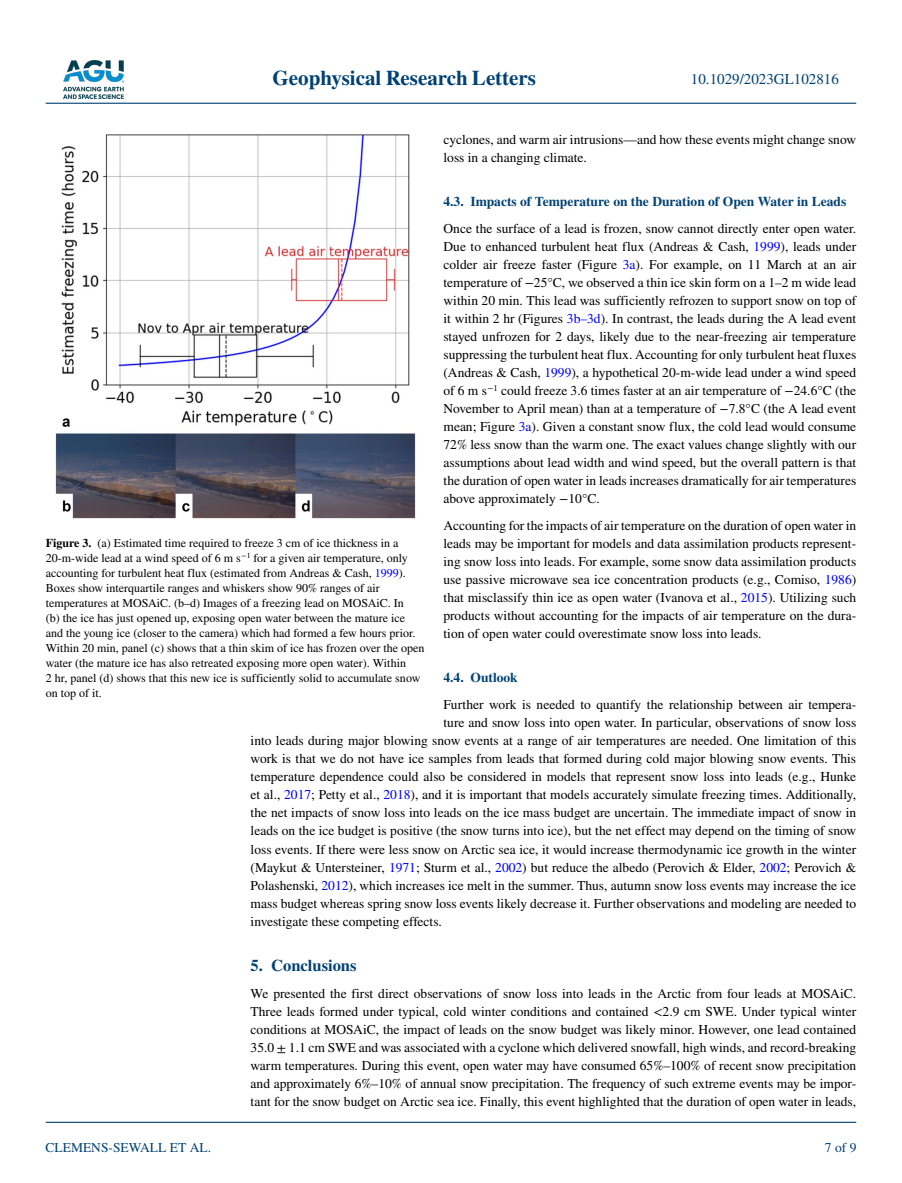
<style>
.page{position:relative;width:902px;height:1183px;background:#fff}
.page>*{position:absolute;margin:0;border:0;box-sizing:border-box;transform-origin:0 0}
.t1{font:700 21px "STIX";color:#004174}
.t2{font:700 16.5px "STIX";color:#004174}
.t3{font:15px "STIX";color:#004174}
.t4{font:13.5px/18px "STIX";color:#000;text-align:justify}
.t5{font:700 13.5px "STIX";color:#004174}
.t6{font:13.5px "STIX";color:#004174}
.t7{font:12px/15px "STIX";color:#000}
.s1{color:#00f}
.s2{font-weight:700}
</style>
<div class="page">
<img style="left:63px;top:60px;width:60px;height:39px">
<hr style="left:46px;top:103px;width:810px;height:1px;background:#004174">
<hr style="left:46px;top:1121px;width:810px;height:1px;background:#004174">
<img style="left:56px;top:134px;width:359px;height:384px">
<h1 class="t1" style="left:272px;top:66px;width:265px">Geophysical Research Letters</h1>
<p class="t3" style="left:691px;top:69px;width:149px">10.1029/2023GL102816</p>
<p class="t4" style="left:443px;top:131px;width:414px">cyclones, and warm air intrusions—and how these events might change snow loss in a changing climate.</p>
<p class="t5" style="left:443px;top:193px;width:404px">4.3. Impacts of Temperature on the Duration of Open Water in Leads</p>
<p class="t4" style="left:443px;top:220px;width:414px">Once the surface of a lead is frozen, snow cannot directly enter open water.<br>Due to enhanced turbulent heat flux (Andreas &amp; Cash, <span class="s1">1999</span>), leads under colder air freeze faster (Figure <span class="s1">3a</span>). For example, on 11 March at an air temperature of −25°C, we observed a thin ice skin form on a 1–2 m wide lead within 20 min. This lead was sufficiently refrozen to support snow on top of it within 2 hr (Figures <span class="s1">3b–3d</span>). In contrast, the leads during the A lead event stayed unfrozen for 2 days, likely due to the near-freezing air temperature suppressing the turbulent heat flux. Accounting for only turbulent heat fluxes (Andreas &amp; Cash, <span class="s1">1999</span>), a hypothetical 20-m-wide lead under a wind speed of 6 m s<sup>−1</sup> could freeze 3.6 times faster at an air temperature of −24.6°C (the November to April mean) than at a temperature of −7.8°C (the A lead event mean; Figure <span class="s1">3a</span>). Given a constant snow flux, the cold lead would consume 72% less snow than the warm one. The exact values change slightly with our assumptions about lead width and wind speed, but the overall pattern is that the duration of open water in leads increases dramatically for air temperatures above approximately −10°C.</p>
<p class="t4" style="left:443px;top:517px;width:414px">Accounting for the impacts of air temperature on the duration of open water in leads may be important for models and data assimilation products represent&shy;ing snow loss into leads. For example, some snow data assimilation products use passive microwave sea ice concentration products (e.g., Comiso, <span class="s1">1986</span>) that misclassify thin ice as open water (Ivanova et al., <span class="s1">2015</span>). Utilizing such products without accounting for the impacts of air temperature on the dura&shy;tion of open water could overestimate snow loss into leads.</p>
<p class="t5" style="left:443px;top:669px;width:76px">4.4. Outlook</p>
<p class="t4" style="left:443px;top:696px;width:414px">Further work is needed to quantify the relationship between air tempera-</p>
<p class="t4" style="left:443px;top:714px;width:414px">ture and snow loss into open water. In particular, observations of snow loss</p>
<p class="t4" style="left:250px;top:732px;width:607px">into leads during major blowing snow events at a range of air temperatures are needed. One limitation of this</p>
<p class="t4" style="left:250px;top:750px;width:607px">work is that we do not have ice samples from leads that formed during cold major blowing snow events. This</p>
<p class="t4" style="left:250px;top:768px;width:607px">temperature dependence could also be considered in models that represent snow loss into leads (e.g., Hunke</p>
<p class="t4" style="left:250px;top:786px;width:607px">et al., <span class="s1">2017</span>; Petty et al., <span class="s1">2018</span>), and it is important that models accurately simulate freezing times. Additionally,</p>
<p class="t4" style="left:250px;top:804px;width:607px">the net impacts of snow loss into leads on the ice mass budget are uncertain. The immediate impact of snow in</p>
<p class="t4" style="left:250px;top:822px;width:607px">leads on the ice budget is positive (the snow turns into ice), but the net effect may depend on the timing of snow</p>
<p class="t4" style="left:250px;top:840px;width:607px">loss events. If there were less snow on Arctic sea ice, it would increase thermodynamic ice growth in the winter</p>
<p class="t4" style="left:250px;top:858px;width:607px">(Maykut &amp; Untersteiner, <span class="s1">1971</span>; Sturm et al., <span class="s1">2002</span>) but reduce the albedo (Perovich &amp; Elder, <span class="s1">2002</span>; Perovich &amp;</p>
<p class="t4" style="left:250px;top:876px;width:607px">Polashenski, <span class="s1">2012</span>), which increases ice melt in the summer. Thus, autumn snow loss events may increase the ice</p>
<p class="t4" style="left:250px;top:894px;width:607px">mass budget whereas spring snow loss events likely decrease it. Further observations and modeling are needed to</p>
<p class="t4" style="left:250px;top:912px;width:193px">investigate these competing effects.</p>
<p class="t2" style="left:250px;top:955px;width:107px">5. Conclusions</p>
<p class="t4" style="left:250px;top:985px;width:607px">We presented the first direct observations of snow loss into leads in the Arctic from four leads at MOSAiC.<br>Three leads formed under typical, cold winter conditions and contained &lt;2.9 cm SWE. Under typical winter conditions at MOSAiC, the impact of leads on the snow budget was likely minor. However, one lead contained 35.0 ± 1.1 cm SWE and was associated with a cyclone which delivered snowfall, high winds, and record-breaking warm temperatures. During this event, open water may have consumed 65%–100% of recent snow precipitation and approximately 6%–10% of annual snow precipitation. The frequency of such extreme events may be impor&shy;tant for the snow budget on Arctic sea ice. Finally, this event highlighted that the duration of open water in leads,</p>
<p class="t7" style="left:46px;top:536px;width:380px"><span class="s2">Figure 3.</span> (a) Estimated time required to freeze 3 cm of ice thickness in a 20-m-wide lead at a wind speed of 6 m s<sup>−1</sup> for a given air temperature, only accounting for turbulent heat flux (estimated from Andreas &amp; Cash, <span class="s1">1999</span>).<br>Boxes show interquartile ranges and whiskers show 90% ranges of air temperatures at MOSAiC. (b–d) Images of a freezing lead on MOSAiC. In<br>(b) the ice has just opened up, exposing open water between the mature ice and the young ice (closer to the camera) which had formed a few hours prior.<br>Within 20 min, panel (c) shows that a thin skim of ice has frozen over the open water (the mature ice has also retreated exposing more open water). Within<br>2 hr, panel (d) shows that this new ice is sufficiently solid to accumulate snow on top of it.</p>
<p class="t6" style="left:45px;top:1138px;width:167px">CLEMENS-SEWALL ET AL.</p>
<p class="t6" style="left:824px;top:1138px;width:33px">7 of 9</p>
</div>
